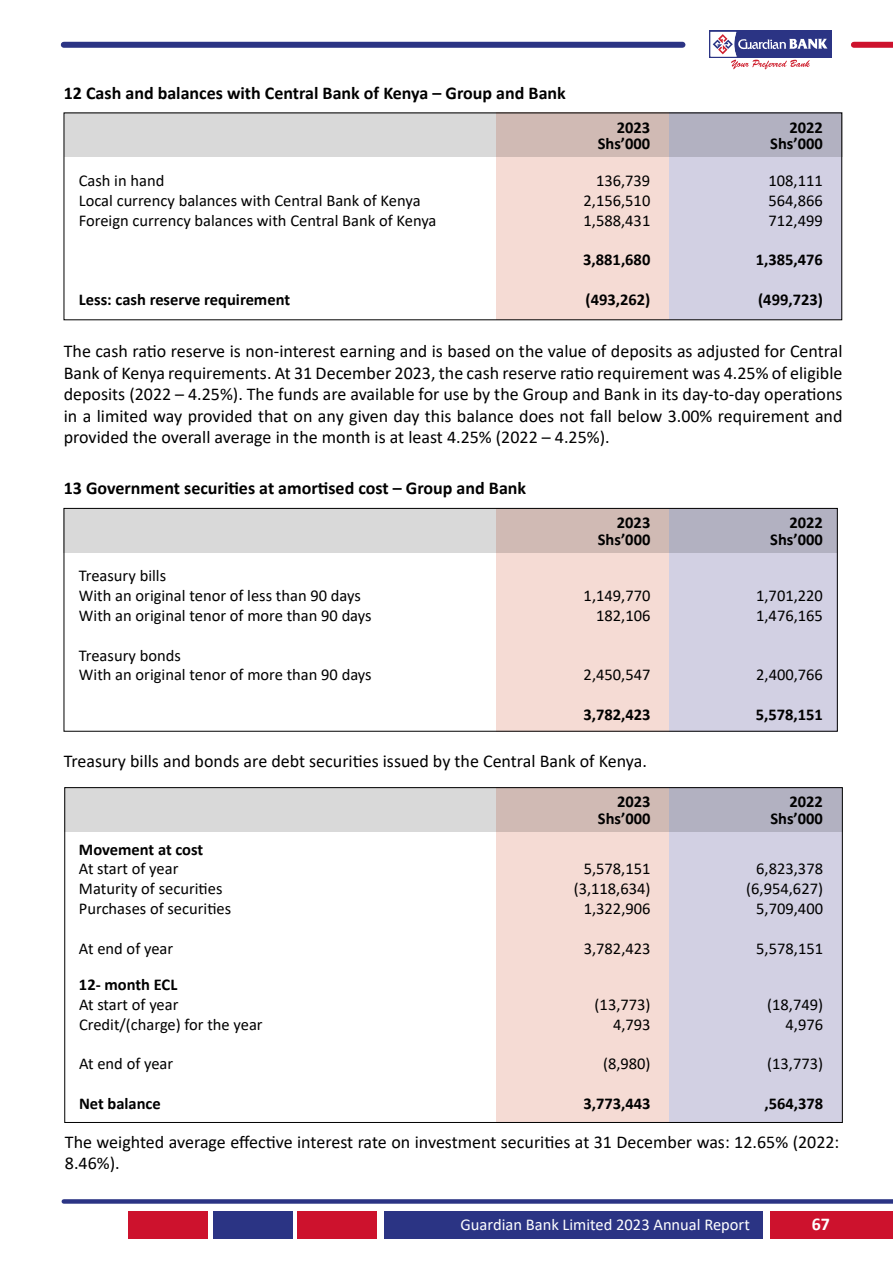
<style>
.page{position:relative;width:893px;height:1263px;background:#fff}
.page>*{position:absolute;margin:0;border:0;box-sizing:border-box;transform-origin:0 0}
.t1{font:18px/21.6px "Calibri";color:#000}
.t2{font:700 18px "Calibri";color:#000}
.t3{font:700 18px "Calibri";color:#fff}
.t4{font:16.5px/19.8px "Calibri";color:#000}
.t5{font:700 16.5px "Calibri";color:#000}
.t6{font:16.5px "Calibri";color:#fff}
</style>
<div class="page">
<div style="left:128px;top:1211px;width:80px;height:28px;background:#cd122d"></div>
<div style="left:385px;top:1211px;width:378px;height:28px;background:#2b3484"></div>
<div style="left:213px;top:1211px;width:79px;height:28px;background:#2b3484"></div>
<div style="left:297px;top:1211px;width:80px;height:28px;background:#cd122d"></div>
<div style="left:771px;top:1211px;width:122px;height:28px;background:#cd122d"></div>
<div style="left:64px;top:42px;width:618px;height:6px;background:#2b3484"></div>
<div style="left:854px;top:42px;width:39px;height:6px;background:#cd122d"></div>
<div style="left:709px;top:31px;width:122px;height:27px;background:#2b3484"></div>
<svg style="left:710px;top:32px;width:117px;height:37px"></svg>
<div style="left:64px;top:1199px;width:829px;height:5px;background:#2b3484"></div>
<div style="left:669px;top:113px;width:173px;height:207px;background:#d2d0e3"></div>
<div style="left:669px;top:508px;width:168px;height:223px;background:#d2d0e3"></div>
<div style="left:669px;top:787px;width:173px;height:336px;background:#d2d0e3"></div>
<div style="left:496px;top:113px;width:173px;height:207px;background:#f5dbd4"></div>
<div style="left:496px;top:508px;width:173px;height:223px;background:#f5dbd4"></div>
<div style="left:496px;top:787px;width:173px;height:336px;background:#f5dbd4"></div>
<svg style="left:66px;top:115px;width:774px;height:42px;fill:#d9d9d9"></svg>
<svg style="left:66px;top:510px;width:769px;height:43px;fill:#d9d9d9"></svg>
<svg style="left:64px;top:787px;width:776px;height:45px;fill:#d9d9d9"></svg>
<div style="left:64px;top:508px;width:773px;height:223px;border:1px solid #000"></div>
<p class="t2" style="left:64px;top:80px;width:504px">12 Cash and balances with Central Bank of Kenya – Group and Bank</p>
<p class="t5" style="left:617px;top:115px;width:35px">2023</p>
<p class="t5" style="left:789px;top:115px;width:35px">2022</p>
<p class="t5" style="left:598px;top:132px;width:54px">Shs’000</p>
<p class="t5" style="left:770px;top:132px;width:54px">Shs’000</p>
<p class="t4" style="left:79px;top:170px;width:87px">Cash in hand</p>
<p class="t4" style="left:596px;top:170px;width:56px">136,739</p>
<p class="t4" style="left:768px;top:170px;width:56px">108,111</p>
<p class="t4" style="left:79px;top:190px;width:343px">Local currency balances with Central Bank of Kenya</p>
<p class="t4" style="left:584px;top:190px;width:68px">2,156,510</p>
<p class="t4" style="left:768px;top:190px;width:56px">564,866</p>
<p class="t4" style="left:79px;top:210px;width:359px">Foreign currency balances with Central Bank of Kenya</p>
<p class="t4" style="left:584px;top:210px;width:68px">1,588,431</p>
<p class="t4" style="left:768px;top:210px;width:56px">712,499</p>
<p class="t5" style="left:583px;top:248px;width:69px">3,881,680</p>
<p class="t5" style="left:756px;top:248px;width:69px">1,385,476</p>
<p class="t5" style="left:79px;top:288px;width:213px">Less: cash reserve requirement</p>
<p class="t5" style="left:586px;top:288px;width:66px">(493,262)</p>
<p class="t5" style="left:758px;top:288px;width:66px">(499,723)</p>
<p class="t1" style="left:64px;top:340px;width:780px;text-align:justify">The cash ratio reserve is non-interest earning and is based on the value of deposits as adjusted for Central Bank of Kenya requirements. At 31 December 2023, the cash reserve ratio requirement was 4.25% of eligible deposits (2022 – 4.25%). The funds are available for use by the Group and Bank in its day-to-day operations in a limited way provided that on any given day this balance does not fall below 3.00% requirement and provided the overall average in the month is at least 4.25% (2022 – 4.25%).</p>
<p class="t2" style="left:64px;top:475px;width:464px">13 Government securities at amortised cost – Group and Bank</p>
<p class="t4" style="left:79px;top:566px;width:284px">Treasury bills<br>With an original tenor of less than 90 days</p>
<p class="t5" style="left:617px;top:511px;width:35px">2023</p>
<p class="t5" style="left:789px;top:511px;width:35px">2022</p>
<p class="t5" style="left:598px;top:528px;width:54px">Shs’000</p>
<p class="t5" style="left:770px;top:528px;width:54px">Shs’000</p>
<p class="t4" style="left:584px;top:585px;width:68px">1,149,770</p>
<p class="t4" style="left:756px;top:585px;width:68px">1,701,220</p>
<p class="t4" style="left:79px;top:605px;width:294px">With an original tenor of more than 90 days</p>
<p class="t4" style="left:596px;top:605px;width:56px">182,106</p>
<p class="t4" style="left:756px;top:605px;width:68px">1,476,165</p>
<p class="t4" style="left:79px;top:645px;width:294px">Treasury bonds<br>With an original tenor of more than 90 days</p>
<p class="t4" style="left:584px;top:665px;width:68px">2,450,547</p>
<p class="t4" style="left:756px;top:665px;width:68px">2,400,766</p>
<p class="t5" style="left:583px;top:703px;width:69px">3,782,423</p>
<p class="t5" style="left:756px;top:703px;width:69px">5,578,151</p>
<p class="t1" style="left:64px;top:749px;width:585px">Treasury bills and bonds are debt securities issued by the Central Bank of Kenya.</p>
<p class="t5" style="left:617px;top:790px;width:35px">2023</p>
<p class="t5" style="left:789px;top:790px;width:35px">2022</p>
<p class="t5" style="left:598px;top:807px;width:54px">Shs’000</p>
<p class="t5" style="left:770px;top:807px;width:54px">Shs’000</p>
<p class="t5" style="left:79px;top:837px;width:126px">Movement at cost</p>
<p class="t4" style="left:79px;top:859px;width:101px">At start of year</p>
<p class="t4" style="left:584px;top:859px;width:68px">5,578,151</p>
<p class="t4" style="left:756px;top:859px;width:68px">6,823,378</p>
<p class="t4" style="left:79px;top:878px;width:145px">Maturity of securities</p>
<p class="t4" style="left:574px;top:878px;width:78px">(3,118,634)</p>
<p class="t4" style="left:746px;top:878px;width:78px">(6,954,627)</p>
<p class="t4" style="left:79px;top:898px;width:154px">Purchases of securities</p>
<p class="t4" style="left:584px;top:898px;width:68px">1,322,906</p>
<p class="t4" style="left:756px;top:898px;width:68px">5,709,400</p>
<p class="t4" style="left:79px;top:938px;width:96px">At end of year</p>
<p class="t4" style="left:584px;top:938px;width:68px">3,782,423</p>
<p class="t4" style="left:756px;top:938px;width:68px">5,578,151</p>
<p class="t5" style="left:79px;top:973px;width:100px">12- month ECL</p>
<p class="t4" style="left:79px;top:994px;width:101px">At start of year</p>
<p class="t4" style="left:595px;top:994px;width:57px">(13,773)</p>
<p class="t4" style="left:767px;top:994px;width:57px">(18,749)</p>
<p class="t4" style="left:79px;top:1014px;width:185px">Credit/(charge) for the year</p>
<p class="t4" style="left:613px;top:1014px;width:39px">4,793</p>
<p class="t4" style="left:785px;top:1014px;width:39px">4,976</p>
<p class="t4" style="left:79px;top:1054px;width:96px">At end of year</p>
<p class="t4" style="left:603px;top:1054px;width:49px">(8,980)</p>
<p class="t4" style="left:767px;top:1054px;width:57px">(13,773)</p>
<p class="t5" style="left:79px;top:1092px;width:83px">Net balance</p>
<p class="t5" style="left:584px;top:1092px;width:69px">3,773,443</p>
<p class="t5" style="left:764px;top:1092px;width:60px">,564,378</p>
<p class="t1" style="left:65px;top:1130px;width:776px">The weighted average effective interest rate on investment securities at 31 December was: 12.65% (2022:<br>8.46%).</p>
<p class="t6" style="left:460px;top:1213px;width:291px">Guardian Bank Limited 2023 Annual Report</p>
<p class="t3" style="left:812px;top:1211px;width:20px">67</p>
</div>
